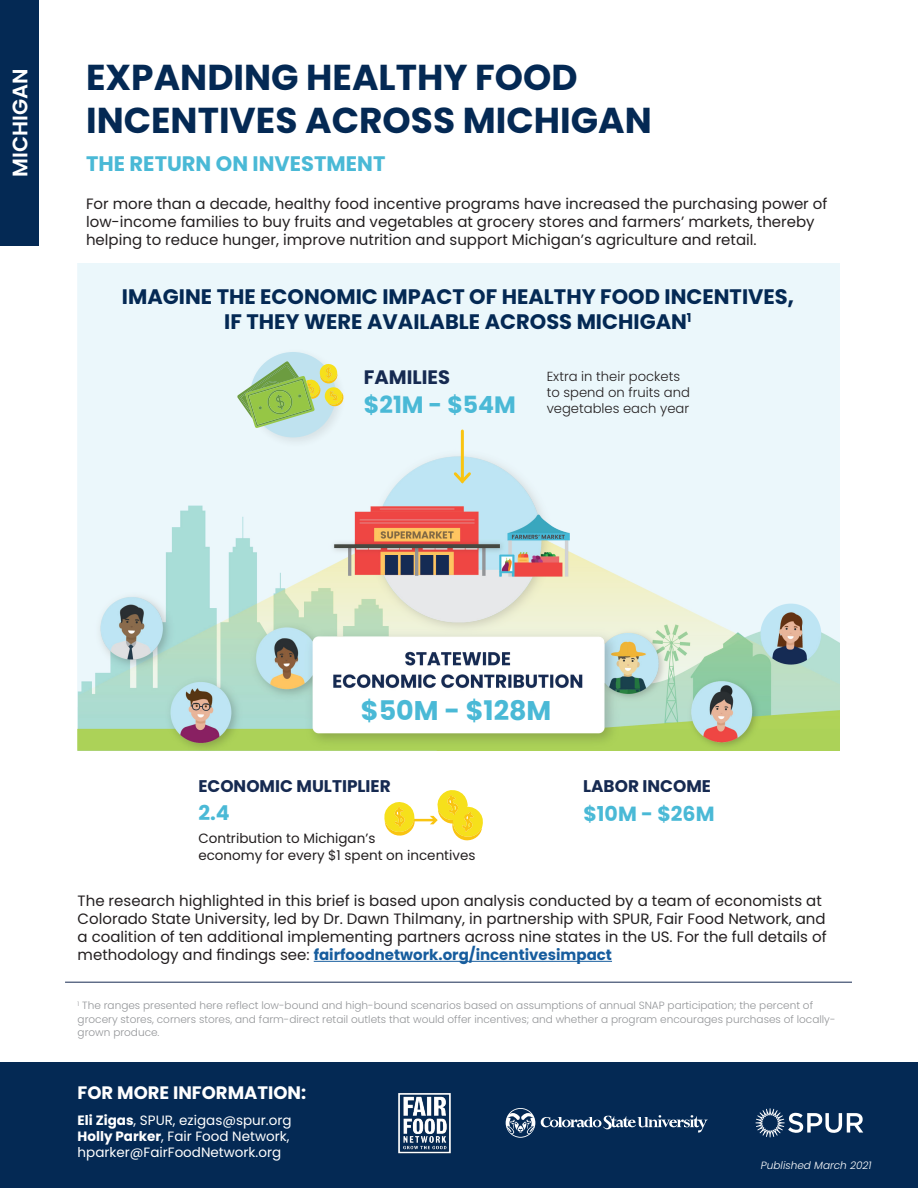
<style>
.page{position:relative;width:918px;height:1188px;background:#fff}
.page>*{position:absolute;margin:0;border:0;box-sizing:border-box;transform-origin:0 0}
.t1{font:700 36px/43.2px "Poppins";color:#042954}
.t2{font:700 27px "Poppins";color:#4ab9d6}
.t3{font:700 23.7px "Poppins";color:#4ab9d6}
.Infographic_Title{font:700 21px "Poppins";color:#042954}
.Subhead_2{font:700 21px "Poppins";color:#4ab9d6}
.t4{font:600 21px "Poppins";color:#fff}
.t5{font:700 20.55px "Poppins";color:#4ab9d6}
.t6{font:700 19.5px "Poppins";color:#162a51}
.t7{font:700 18px "Poppins";color:#fff}
.t8{font:700 16.95px "Poppins";color:#162a51}
.Body_Copy{font:15px/18px "Poppins";color:#231f20}
.t9{font:13.5px/16.2px "Poppins";color:#fff}
.t10{font:13.5px/16.2px "Poppins";color:#231f20}
.t11{font:300 13.2px/15.8px "Poppins";color:#231f20}
.t12{font:300 10.5px/13.5px "Poppins";color:#939598}
.t13{font:italic 300 10.5px "Poppins";color:#fff}
.s1{font-weight:700;color:#175d9e}
.s2{font-weight:700}
</style>
<div class="page">
<div style="left:0;top:1062px;width:918px;height:126px;background:#042954"></div>
<div style="left:0;top:0;width:39px;height:246px;background:#042954"></div>
<img style="left:398px;top:1093px;width:53px;height:61px">
<svg style="left:756px;top:1108px;width:107px;height:29px"></svg>
<svg style="left:541px;top:1115px;width:167px;height:18px"></svg>
<svg style="left:506px;top:1108px;width:29px;height:30px"></svg>
<hr style="left:411px;top:819px;width:24px;height:2px;background:#f9c411">
<svg style="left:430px;top:790px;width:53px;height:51px"></svg>
<svg style="left:384px;top:802px;width:32px;height:34px"></svg>
<img style="left:78px;top:264px;width:762px;height:486px">
<div style="left:246px;top:347px;width:101px;height:102px;background:#231f20;opacity:.1"></div>
<div style="left:250px;top:352px;width:86px;height:85px;background:#bfe2ef;border-radius:50%"></div>
<svg style="left:237px;top:361px;width:107px;height:67px"></svg>
<hr style="left:461px;top:431px;width:3px;height:50px;background:#f9c411">
<svg style="left:451px;top:470px;width:23px;height:16px"></svg>
<hr style="left:314px;top:961px;width:298px;height:1px;background:#175d9e">
<hr style="left:65px;top:982px;width:787px;height:1px;background:#162a51">
<p class="t4" style="left:8px;top:177px;width:110px;rotate:-90deg">MICHIGAN</p>
<p class="t1" style="left:86px;top:56px;width:567px">EXPANDING HEALTHY FOOD<br>INCENTIVES ACROSS MICHIGAN</p>
<p class="Subhead_2" style="left:86px;top:152px;width:301px">THE RETURN ON INVESTMENT</p>
<p class="Body_Copy" style="left:86px;top:194px;width:743px">For more than a decade, healthy food incentive programs have increased the purchasing power of low-income families to buy fruits and vegetables at grocery stores and farmers’ markets, thereby helping to reduce hunger, improve nutrition and support Michigan’s agriculture and retail.</p>
<p class="Infographic_Title" style="left:122px;top:285px;width:673px">IMAGINE THE ECONOMIC IMPACT OF HEALTHY FOOD INCENTIVES,</p>
<p class="Infographic_Title" style="left:224px;top:310px;width:469px">IF THEY WERE AVAILABLE ACROSS MICHIGAN<sup>1</sup></p>
<p class="t6" style="left:364px;top:366px;width:88px">FAMILIES</p>
<p class="t3" style="left:364px;top:391px;width:154px">$21M - $54M</p>
<p class="t11" style="left:547px;top:369px;width:145px">Extra in their pockets to spend on fruits and vegetables each year</p>
<p class="t2" style="left:361px;top:695px;width:192px">$50M - $128M</p>
<p class="t8" style="left:198px;top:776px;width:194px">ECONOMIC MULTIPLIER</p>
<p class="t5" style="left:198px;top:801px;width:33px">2.4</p>
<p class="t10" style="left:198px;top:831px;width:279px">Contribution to Michigan’s<br>economy for every $1 spent on incentives</p>
<p class="t8" style="left:583px;top:776px;width:129px">LABOR INCOME</p>
<p class="t5" style="left:583px;top:801px;width:133px">$10M - $26M</p>
<p class="Body_Copy" style="left:78px;top:892px;width:751px">The research highlighted in this brief is based upon analysis conducted by a team of economists at Colorado State University, led by Dr. Dawn Thilmany, in partnership with SPUR, Fair Food Network, and a coalition of ten additional implementing partners across nine states in the US. For the full details of methodology and findings see: <span class="s1">fairfoodnetwork.org/incentivesimpact</span></p>
<p class="t12" style="left:78px;top:999px;width:759px"><sup>1</sup> The ranges presented here reflect low-bound and high-bound scenarios based on assumptions of annual SNAP participation; the percent of grocery stores, corners stores, and farm-direct retail outlets that would offer incentives; and whether a program encourages purchases of locally&shy;grown produce.</p>
<p class="t7" style="left:78px;top:1083px;width:230px">FOR MORE INFORMATION:</p>
<p class="t9" style="left:78px;top:1112px;width:215px"><span class="s2">Eli Zigas</span>, SPUR, ezigas@spur.org</p>
<p class="t9" style="left:78px;top:1128px;width:213px"><span class="s2">Holly Parker</span>, Fair Food Network, hparker@FairFoodNetwork.org</p>
<p class="t13" style="left:761px;top:1159px;width:112px">Published March 2021</p>
</div>
